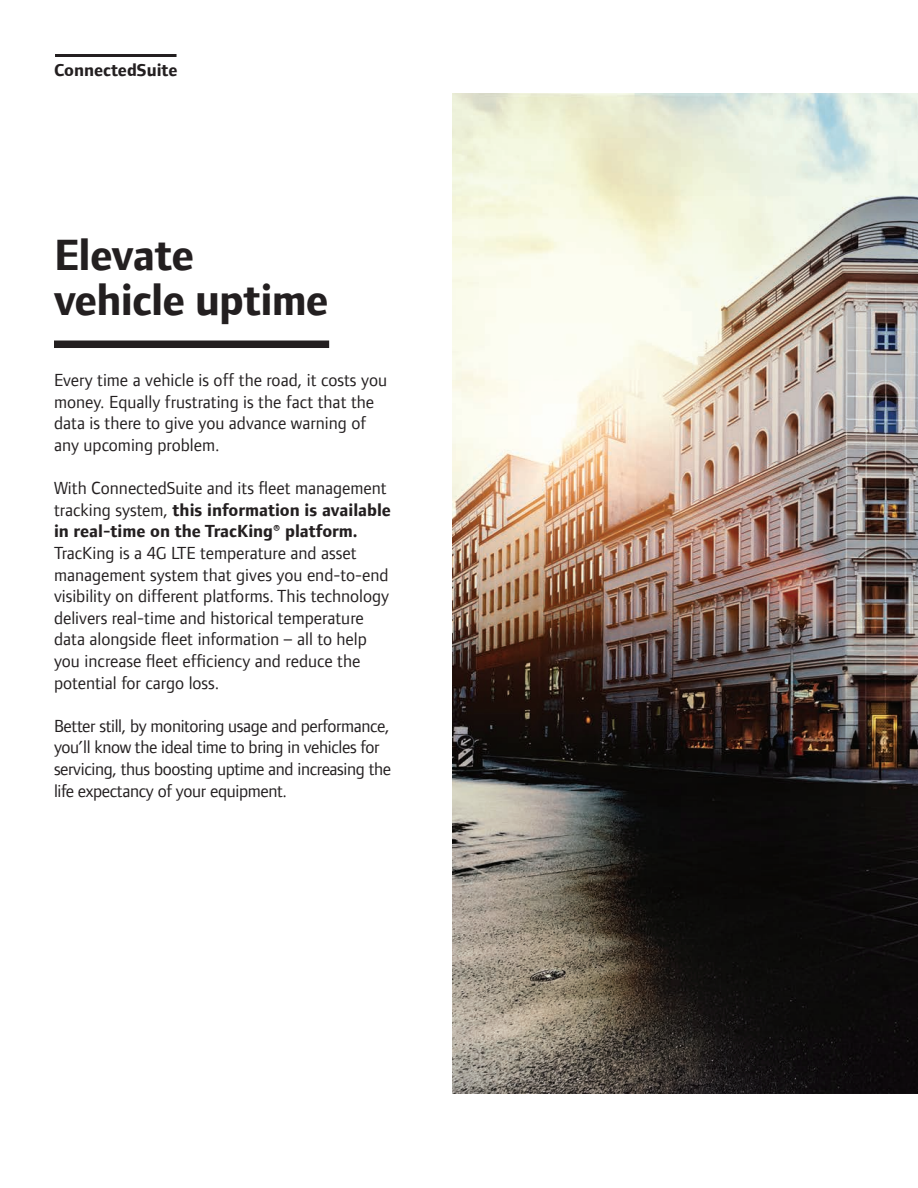
<style>
.page{position:relative;width:918px;height:1188px;background:#fff}
.page>*{position:absolute;margin:0;border:0;box-sizing:border-box;transform-origin:0 0}
.t1{font:700 45px/45px "Foundry Form Sans";letter-spacing:-.015em;color:#231f20}
.t2{font:18px/21.6px "Foundry Form Sans";color:#231f20}
.t3{font:18px/21.6px "Foundry Form Sans";letter-spacing:-.02em;color:#231f20}
.t4{font:700 18px/21.6px "Foundry Form Sans";color:#231f20}
.s1{font-weight:400}
</style>
<div class="page">
<img style="left:452px;top:94px;width:466px;height:999px">
<div style="left:54px;top:341px;width:275px;height:7px;background:#231f20"></div>
<hr style="left:55px;top:54px;width:122px;height:3px;background:#231f20">
<p class="t4" style="left:54px;top:59px;width:125px">ConnectedSuite</p>
<h1 class="t1" style="left:54px;top:232px;width:276px">Elevate vehicle uptime</h1>
<p class="t2" style="left:54px;top:369px;width:335px">Every time a vehicle is off the road, it costs you money. Equally frustrating is the fact that the data is there to give you advance warning of any upcoming problem.</p>
<p class="t4" style="left:54px;top:477px;width:339px"><span class="s1">With ConnectedSuite and its fleet management tracking system,</span> this information is available in real-time on the TracKing® platform.</p>
<p class="t2" style="left:54px;top:542px;width:337px">TracKing is a 4G LTE temperature and asset management system that gives you end-to-end visibility on different platforms. This technology delivers real-time and historical temperature data alongside fleet information – all to help you increase fleet efficiency and reduce the potential for cargo loss.</p>
<p class="t3" style="left:54px;top:715px;width:339px">Better still, by monitoring usage and performance, you’ll know the ideal time to bring in vehicles for servicing, thus boosting uptime and increasing the life expectancy of your equipment.</p>
</div>
